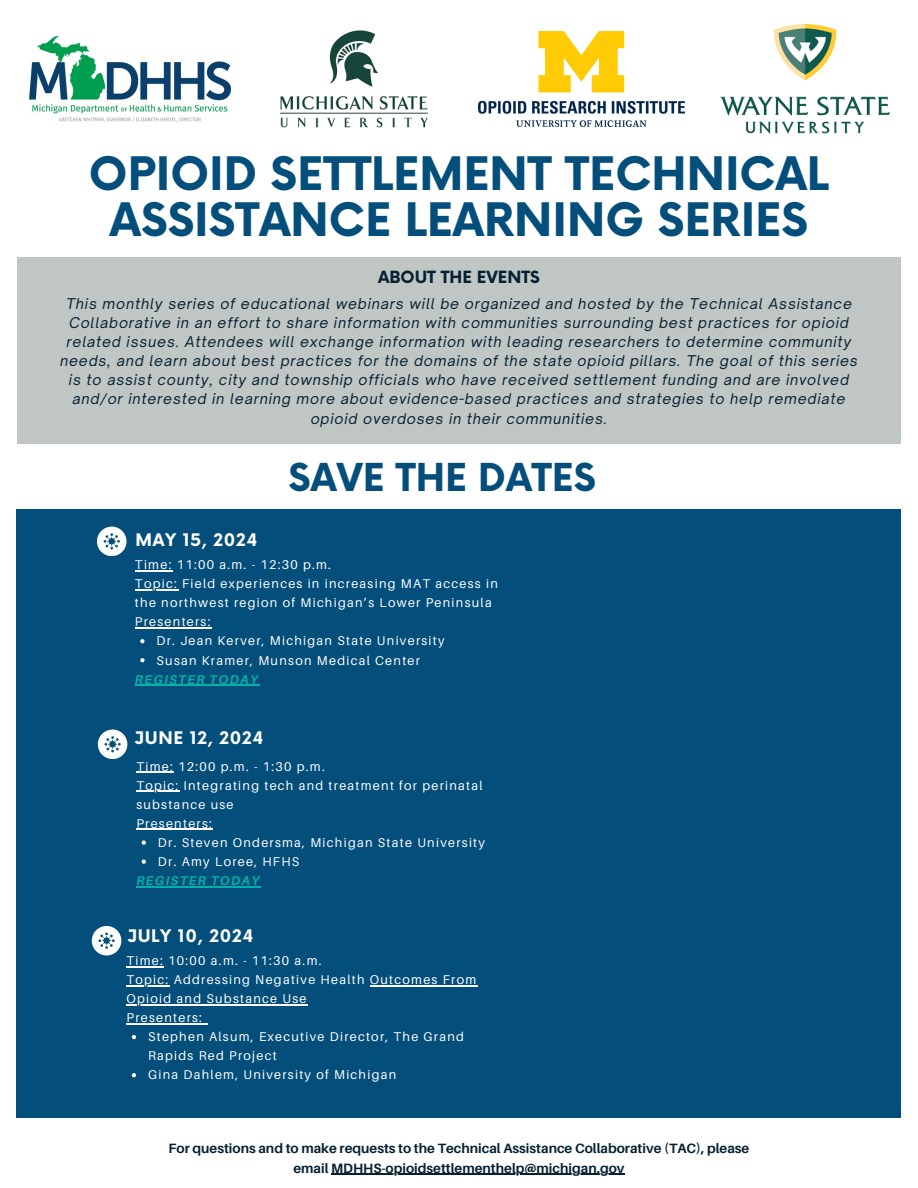
<style>
.page{position:relative;width:918px;height:1188px;background:#fff}
.page>*{position:absolute;margin:0;border:0;box-sizing:border-box;transform-origin:0 0}
.t1{font:700 45px/46.2px "Now";color:#034e7b;text-align:center}
.t2{font:700 37.5px "Now";color:#034e7b}
.t3{font:700 16.95px "Now";letter-spacing:.04em;color:#fff}
.t4{font:700 16.5px "Now";color:#062133}
.t5{font:italic 14.25px/19.2px "Open Sauce One";letter-spacing:.06em;color:#062133;text-align:center}
.t6{font:700 13.5px/20.2px "Aileron";color:#062133;text-align:center}
.t7{font:12.75px/19px "Aileron";letter-spacing:.1em;color:#fff}
.t8{font:italic 700 12.75px "Aileron";letter-spacing:.1em;color:#00b2a9}
</style>
<div class="page">
<div style="left:17px;top:257px;width:884px;height:187px;background:#bfc6c4"></div>
<div style="left:16px;top:510px;width:885px;height:608px;background:#034e7b"></div>
<img style="left:280px;top:30px;width:148px;height:98px">
<img style="left:478px;top:31px;width:206px;height:96px">
<img style="left:720px;top:24px;width:169px;height:109px">
<img style="left:29px;top:37px;width:202px;height:84px">
<hr style="left:331px;top:1174px;width:294px;height:1px;background:#062133">
<div style="left:97px;top:527px;width:29px;height:29px;background:#fff;border-radius:50%"></div>
<svg style="left:104px;top:533px;width:16px;height:16px"></svg>
<hr style="left:135px;top:570px;width:38px;height:1px;background:#fff">
<hr style="left:135px;top:589px;width:43px;height:1px;background:#fff">
<hr style="left:135px;top:627px;width:77px;height:2px;background:#fff">
<svg style="left:140px;top:639px;width:5px;height:4px"></svg>
<svg style="left:140px;top:658px;width:5px;height:4px"></svg>
<hr style="left:135px;top:685px;width:124px;height:1px;background:#00b2a9">
<div style="left:98px;top:730px;width:29px;height:29px;background:#fff;border-radius:50%"></div>
<svg style="left:105px;top:736px;width:16px;height:16px"></svg>
<hr style="left:136px;top:772px;width:38px;height:1px;background:#fff">
<hr style="left:136px;top:791px;width:44px;height:1px;background:#fff">
<hr style="left:136px;top:829px;width:77px;height:1px;background:#fff">
<svg style="left:142px;top:840px;width:4px;height:5px"></svg>
<svg style="left:142px;top:860px;width:4px;height:4px"></svg>
<hr style="left:136px;top:886px;width:125px;height:1px;background:#00b2a9">
<hr style="left:127px;top:966px;width:37px;height:1px;background:#fff">
<hr style="left:127px;top:985px;width:43px;height:1px;background:#fff">
<hr style="left:370px;top:985px;width:108px;height:1px;background:#fff">
<hr style="left:127px;top:1004px;width:181px;height:1px;background:#fff">
<hr style="left:127px;top:1023px;width:76px;height:1px;background:#fff">
<svg style="left:132px;top:1035px;width:4px;height:4px"></svg>
<svg style="left:132px;top:1073px;width:4px;height:4px"></svg>
<div style="left:92px;top:926px;width:29px;height:29px;background:#fff;border-radius:50%"></div>
<svg style="left:98px;top:933px;width:17px;height:16px"></svg>
<h1 class="t1" style="left:89px;top:154px;width:742px">OPIOID SETTLEMENT TECHNICAL<br>ASSISTANCE LEARNING SERIES</h1>
<h3 class="t4" style="left:378px;top:268px;width:163px">ABOUT THE EVENTS</h3>
<p class="t5" style="left:60px;top:294px;width:799px">This monthly series of educational webinars will be organized and hosted by the Technical Assistance Collaborative in an effort to share information with communities surrounding best practices for opioid related issues. Attendees will exchange information with leading researchers to determine community needs, and learn about best practices for the domains of the state opioid pillars. The goal of this series is to assist county, city and township officials who have received settlement funding and are involved and/or interested in learning more about evidence-based practices and strategies to help remediate opioid overdoses in their communities.</p>
<h6 class="t3" style="left:136px;top:531px;width:123px">MAY 15, 2024</h6>
<h6 class="t2" style="left:289px;top:457px;width:309px">SAVE THE DATES</h6>
<h3 class="t7" style="left:135px;top:555px;width:198px">Time: 11:00 a.m. - 12:30 p.m.</h3>
<p class="t7" style="left:135px;top:574px;width:364px">Topic: Field experiences in increasing MAT access in the northwest region of Michigan’s Lower Peninsula</p>
<p class="t7" style="left:135px;top:612px;width:77px">Presenters:</p>
<p class="t7" style="left:157px;top:631px;width:290px">Dr. Jean Kerver, Michigan State University</p>
<p class="t7" style="left:157px;top:650px;width:265px">Susan Kramer, Munson Medical Center</p>
<p class="t8" style="left:135px;top:671px;width:125px">REGISTER TODAY</p>
<p class="t3" style="left:135px;top:729px;width:130px">JUNE 12, 2024</p>
<p class="t7" style="left:136px;top:756px;width:190px">Time: 12:00 p.m. - 1:30 p.m.</p>
<h3 class="t7" style="left:136px;top:775px;width:348px">Topic: Integrating tech and treatment for perinatal substance use</h3>
<p class="t7" style="left:136px;top:814px;width:77px">Presenters:</p>
<p class="t7" style="left:158px;top:833px;width:329px">Dr. Steven Ondersma, Michigan State University</p>
<p class="t7" style="left:158px;top:852px;width:143px">Dr. Amy Loree, HFHS</p>
<p class="t8" style="left:136px;top:873px;width:125px">REGISTER TODAY</p>
<p class="t3" style="left:127px;top:927px;width:127px">JULY 10, 2024</p>
<h3 class="t7" style="left:127px;top:951px;width:197px">Time: 10:00 a.m. - 11:30 a.m.</h3>
<p class="t7" style="left:127px;top:970px;width:351px">Topic: Addressing Negative Health Outcomes From</p>
<p class="t7" style="left:127px;top:989px;width:181px">Opioid and Substance Use</p>
<p class="t7" style="left:127px;top:1008px;width:77px">Presenters:</p>
<p class="t7" style="left:148px;top:1027px;width:317px">Stephen Alsum, Executive Director, The Grand</p>
<p class="t7" style="left:148px;top:1046px;width:250px">Rapids Red Project<br>Gina Dahlem, University of Michigan</p>
<h2 class="t6" style="left:169px;top:1137px;width:582px">For questions and to make requests to the Technical Assistance Collaborative (TAC), please email MDHHS-opioidsettlementhelp@michigan.gov</h2>
</div>
